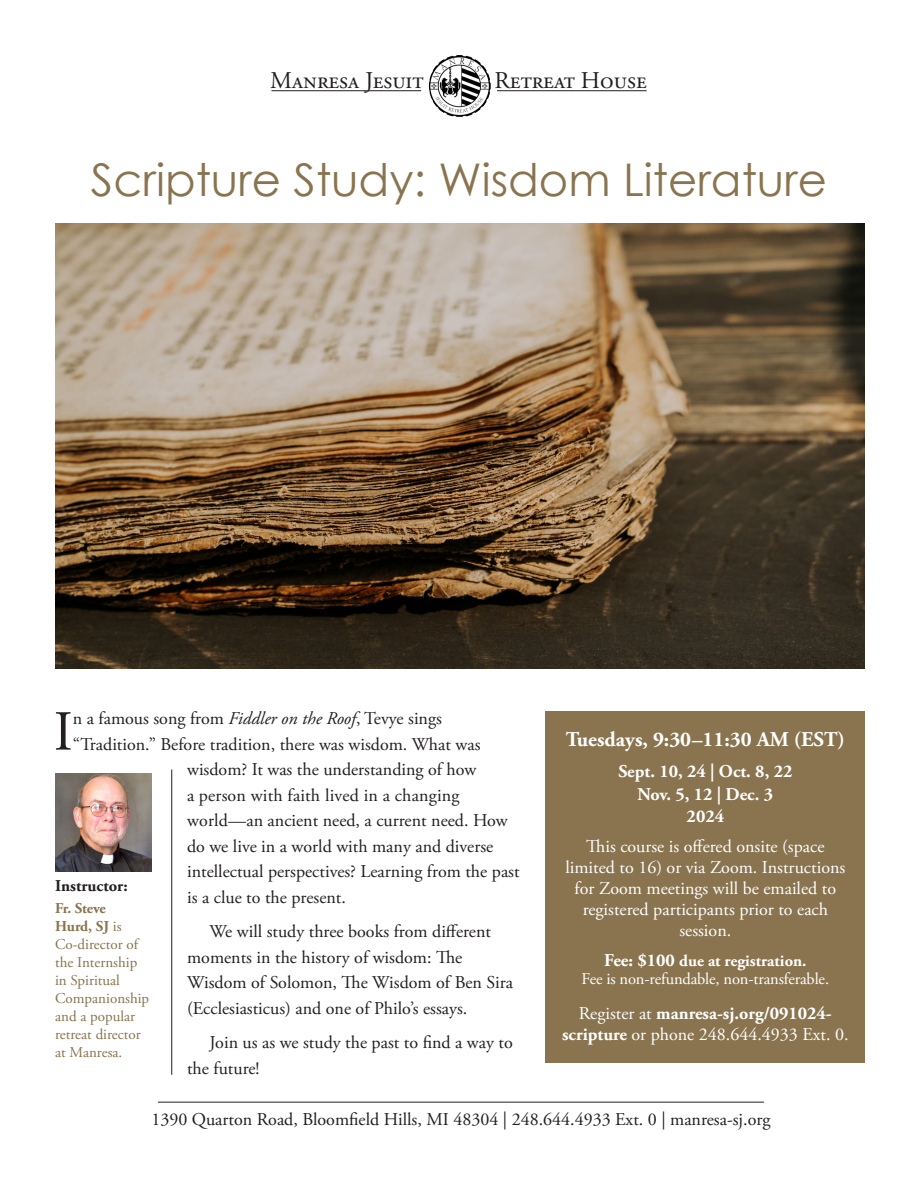
<style>
.page{position:relative;width:918px;height:1188px;background:#fff}
.page>*{position:absolute;margin:0;border:0;box-sizing:border-box;transform-origin:0 0}
.t1{font:56.4px "Adobe Garamond Pro";color:#231f20}
.t2{font:45px "Century Gothic";color:#89744f}
.t3{font:24px "Adobe Garamond Pro";color:#231f20}
.t4{font:700 21px "Adobe Garamond Pro";color:#fff}
.t5{font:18px/25.5px "Adobe Garamond Pro";color:#231f20}
.t6{font:18px/21px "Adobe Garamond Pro";color:#fff;text-align:center}
.t7{font:700 18px "Adobe Garamond Pro";color:#fff}
.t8{font:16.5px "Adobe Garamond Pro";letter-spacing:-.01em;color:#fff}
.t9{font:700 16.5px "Adobe Garamond Pro";color:#fff}
.t10{font:700 16.5px "Adobe Garamond Pro";color:#231f20}
.t11{font:15px/18px "Adobe Garamond Pro";color:#89744f}
.s1{font-style:italic}
.s2{font-weight:700}
.s3{font-size:18px}
</style>
<div class="page">
<img style="left:56px;top:224px;width:809px;height:445px">
<img style="left:55px;top:773px;width:97px;height:99px">
<div style="left:546px;top:711px;width:319px;height:352px;background:#89744f"></div>
<hr style="left:158px;top:1102px;width:606px;height:1px;background:#231f20">
<hr style="left:272px;top:90px;width:149px;height:1px;background:#231f20">
<img style="left:429px;top:55px;width:62px;height:62px">
<hr style="left:497px;top:90px;width:150px;height:1px;background:#231f20">
<hr style="left:171px;top:770px;width:1px;height:305px;background:#231f20">
<p class="t3" style="left:270px;top:66px;width:155px">Manresa Jesuit</p>
<p class="t3" style="left:494px;top:66px;width:154px">Retreat House</p>
<p class="t2" style="left:91px;top:148px;width:738px">Scripture Study: Wisdom Literature</p>
<p class="t1" style="left:54px;top:698px;width:21px">I</p>
<p class="t5" style="left:73px;top:706px;width:371px">n a famous song from <span class="s1">Fiddler on the Roof</span>, Tevye sings</p>
<p class="t5" style="left:73px;top:732px;width:409px">“Tradition.” Before tradition, there was wisdom. What was</p>
<p class="t5" style="left:187px;top:757px;width:291px">wisdom? It was the understanding of how</p>
<p class="t5" style="left:187px;top:783px;width:274px">a person with faith lived in a changing</p>
<p class="t5" style="left:187px;top:808px;width:322px">world—an ancient need, a current need. How</p>
<p class="t5" style="left:187px;top:834px;width:308px">do we live in a world with many and diverse</p>
<p class="t5" style="left:187px;top:859px;width:334px">intellectual perspectives? Learning from the past</p>
<p class="t5" style="left:187px;top:885px;width:160px">is a clue to the present.</p>
<p class="t5" style="left:187px;top:919px;width:328px;text-indent:22px">We will study three books from different moments in the history of wisdom: The Wisdom of Solomon, The Wisdom of Ben Sira (Ecclesiasticus) and one of Philo’s essays.</p>
<p class="t5" style="left:187px;top:1030px;width:327px;text-indent:22px">Join us as we study the past to find a way to the future!</p>
<p class="t10" style="left:55px;top:876px;width:74px">Instructor:</p>
<p class="t11" style="left:55px;top:900px;width:96px"><span class="s2">Fr. Steve<br>Hurd, SJ</span> is<br>Co-director of the Internship in Spiritual<br>Companionship and a popular retreat director at Manresa.</p>
<p class="t4" style="left:566px;top:727px;width:281px">Tuesdays, 9:30–11:30 AM (EST)</p>
<p class="t7" style="left:618px;top:761px;width:176px">Sept. 10, 24 | Oct. 8, 22</p>
<p class="t7" style="left:638px;top:784px;width:137px">Nov. 5, 12 | Dec. 3</p>
<p class="t7" style="left:687px;top:806px;width:39px">2024</p>
<p class="t6" style="left:565px;top:837px;width:281px">This course is offered onsite (space limited to 16) or via Zoom. Instructions for Zoom meetings will be emailed to registered participants prior to each session.</p>
<p class="t9" style="left:604px;top:951px;width:204px"><span class="s3">Fee: $100</span> due at registration.</p>
<p class="t8" style="left:582px;top:969px;width:249px">Fee is non-refundable, non-transferable.</p>
<p class="t6" style="left:562px;top:1003px;width:288px">Register at <span class="s2">manresa-sj.org/091024- scripture</span> or phone 248.644.4933 Ext. 0.</p>
<p class="t5" style="left:151px;top:1107px;width:621px">1390 Quarton Road, Bloomfield Hills, MI 48304 | 248.644.4933 Ext. 0 | manresa-sj.org</p>
</div>
